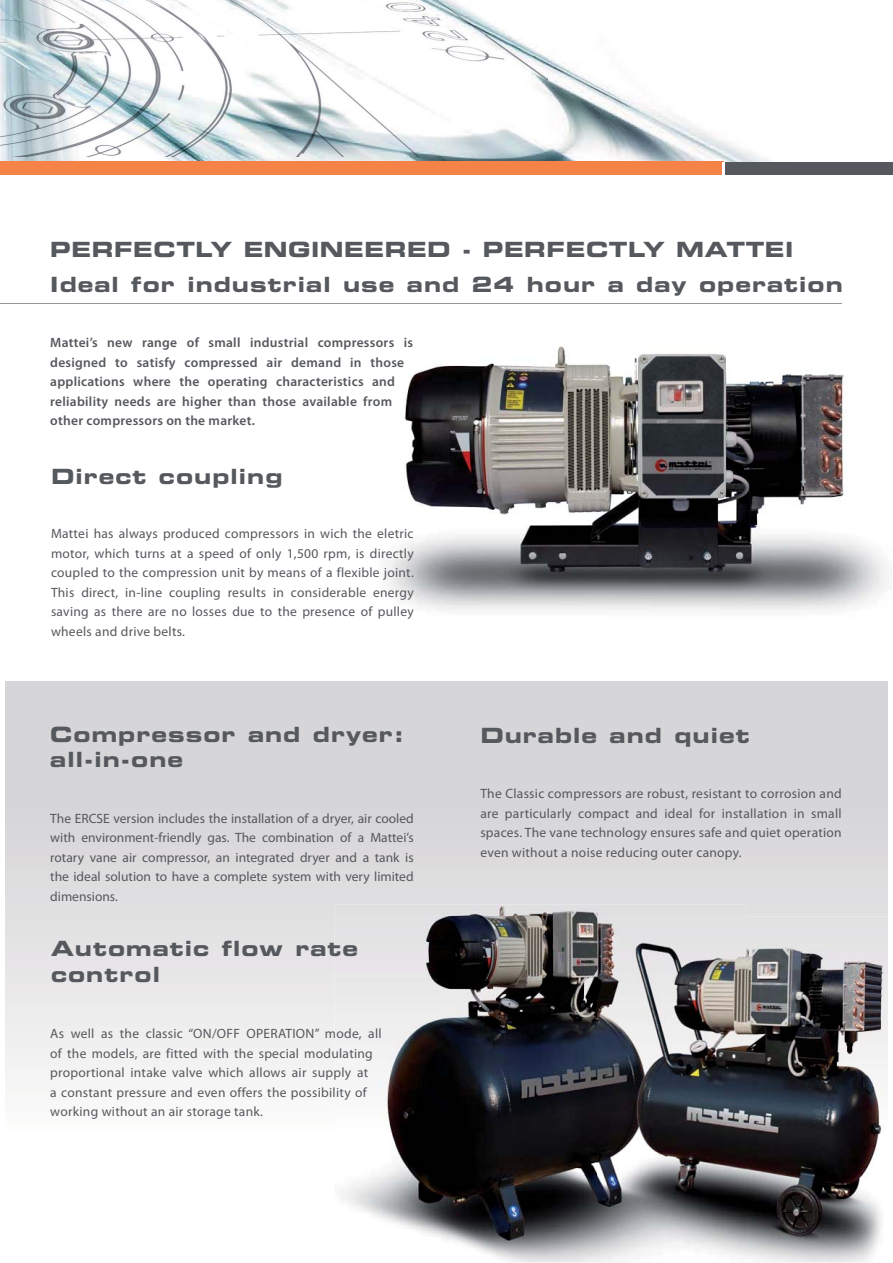
<style>
.page{position:relative;width:893px;height:1263px;background:#fff}
.page>*{position:absolute;margin:0;border:0;box-sizing:border-box;transform-origin:0 0}
.t1{font:21px/25.2px "Eurostile LT Std Bold Ex 2";letter-spacing:.05em;color:#55585d}
.t2{font:13.5px/19.5px "Myriad Pro";letter-spacing:.02em;color:#55585d;text-align:justify}
.t3{font:600 13.5px/19.5px "Myriad Pro";letter-spacing:.02em;color:#55585d}
</style>
<div class="page">
<svg style="left:5px;top:681px;width:883px;height:404px;background:#dcdbdd"></svg>
<img style="left:0;top:56px;width:772px;height:106px">
<img style="left:0;top:0;width:547px;height:156px">
<img style="left:334px;top:905px;width:412px;height:357px">
<div style="left:0;top:162px;width:893px;height:13px;background:#55585d"></div>
<div style="left:0;top:162px;width:723px;height:13px;background:#f58347"></div>
<hr style="left:722px;top:162px;width:3px;height:18px;background:#fff">
<img style="left:386px;top:346px;width:501px;height:265px">
<img style="left:746px;top:916px;width:142px;height:347px">
<img style="left:597px;top:916px;width:149px;height:347px">
<hr style="left:0;top:303px;width:842px;height:1px;background:#94989e">
<h1 class="t1" style="left:50px;top:234px;width:794px;line-height:34.5px">PERFECTLY ENGINEERED - PERFECTLY MATTEI<br>Ideal for industrial use and 24 hour a day operation</h1>
<p class="t3" style="left:50px;top:334px;width:364px">Mattei’s new range of small industrial compressors is designed to satisfy compressed air demand in those applications where the operating characteristics and reliability needs are higher than those available from other compressors on the market.</p>
<h1 class="t1" style="left:51px;top:466px;width:233px">Direct coupling</h1>
<p class="t2" style="left:51px;top:525px;width:364px">Mattei has always produced compressors in wich the eletric motor, which turns at a speed of only 1,500 rpm, is directly coupled to the compression unit by means of a flexible joint.<br>This direct, in-line coupling results in considerable energy saving as there are no losses due to the presence of pulley wheels and drive belts.</p>
<h1 class="t1" style="left:50px;top:723px;width:355px">Compressor and dryer: all-in-one</h1>
<p class="t2" style="left:50px;top:809px;width:365px">The ERCSE version includes the installation of a dryer, air cooled with environment-friendly gas. The combination of a Mattei’s rotary vane air compressor, an integrated dryer and a tank is the ideal solution to have a complete system with very limited dimensions.</p>
<h1 class="t1" style="left:51px;top:938px;width:309px">Automatic flow rate control</h1>
<p class="t2" style="left:50px;top:1025px;width:333px;text-align:left">As well as the classic “ON/OFF OPERATION” mode, all of the models, are fitted with the special modulating proportional intake valve which allows air supply at<br>a constant pressure and even offers the possibility of working without an air storage tank.</p>
<h1 class="t1" style="left:480px;top:724px;width:271px">Durable and quiet</h1>
<p class="t2" style="left:480px;top:785px;width:363px">The Classic compressors are robust, resistant to corrosion and are particularly compact and ideal for installation in small spaces. The vane technology ensures safe and quiet operation even without a noise reducing outer canopy.</p>
</div>
